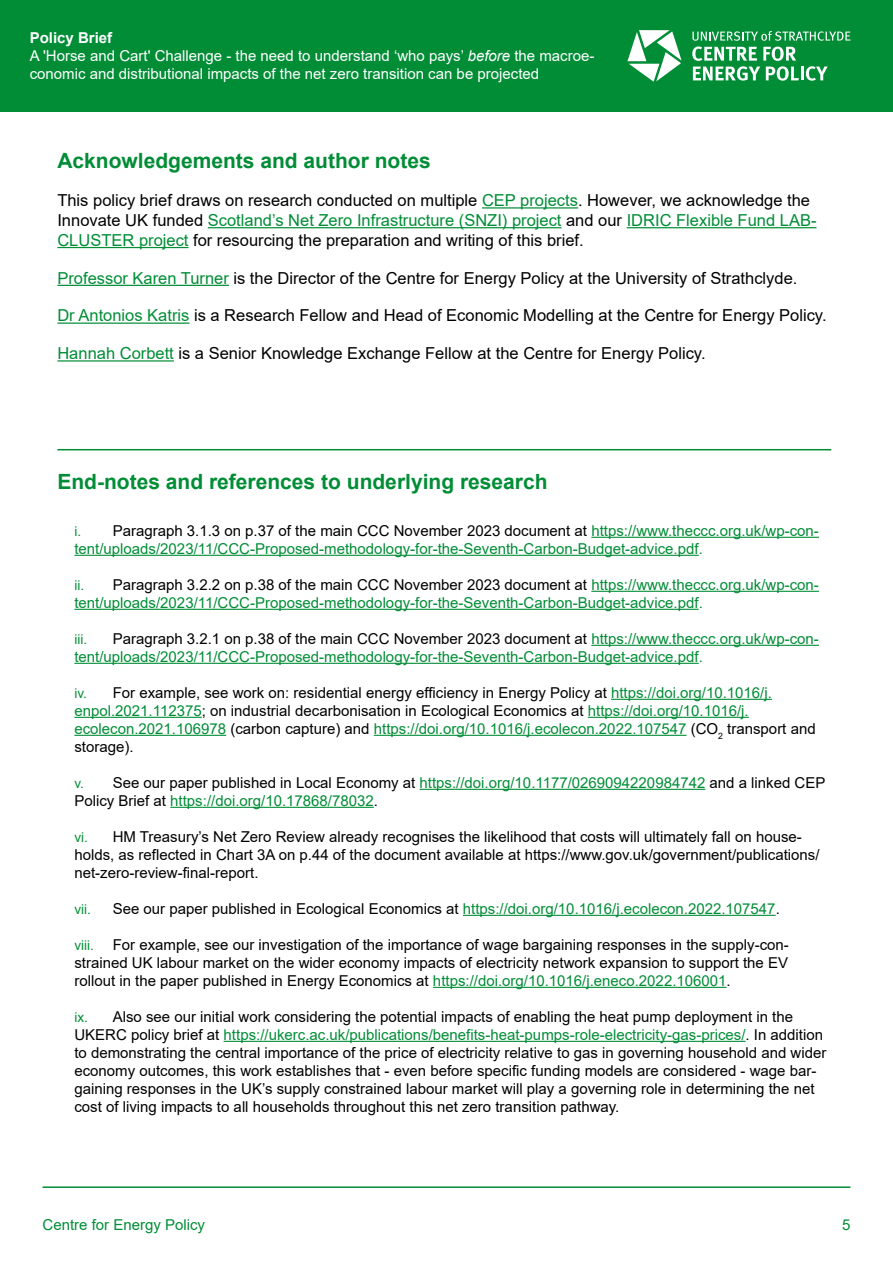
<style>
.page{position:relative;width:893px;height:1263px;background:#fff}
.page>*{position:absolute;margin:0;border:0;box-sizing:border-box;transform-origin:0 0}
.t1{font:21px "Arial Bold MT2";color:#008d36}
.t2{font:16.5px/19.8px "Arial MT2";color:#000}
.t3{font:15px/18px "Arial MT2";color:#000}
.t4{font:15px/18px "Arial MT2";color:#008d36}
.t5{font:15px/18px "Arial MT2";color:#fff}
.t6{font:15px "Arial Bold MT2";color:#fff}
.t7{font:13.5px "Arial MT2";color:#008d36}
.s1{font-family:"Arial";font-style:italic}
.s2{color:#008d36}
.s3{font-size:13.5px}
.s4{color:#000}
.s5{font-size:13.5px;color:#008d36}
</style>
<div class="page">
<div style="left:0;top:0;width:893px;height:112px;background:#008d36"></div>
<hr style="left:43px;top:1186px;width:807px;height:2px;background:#008d36">
<svg style="left:692px;top:31px;width:158px;height:50px"></svg>
<svg style="left:627px;top:30px;width:55px;height:52px"></svg>
<hr style="left:482px;top:207px;width:96px;height:2px;background:#008d36">
<hr style="left:208px;top:227px;width:353px;height:1px;background:#008d36">
<hr style="left:627px;top:227px;width:189px;height:1px;background:#008d36">
<hr style="left:57px;top:247px;width:132px;height:1px;background:#008d36">
<hr style="left:57px;top:285px;width:172px;height:1px;background:#008d36">
<hr style="left:57px;top:323px;width:132px;height:1px;background:#008d36">
<hr style="left:57px;top:360px;width:117px;height:2px;background:#008d36">
<hr style="left:57px;top:449px;width:774px;height:1px;background:#008d36">
<hr style="left:591px;top:537px;width:228px;height:1px;background:#008d36">
<hr style="left:74px;top:555px;width:625px;height:1px;background:#008d36">
<hr style="left:591px;top:591px;width:228px;height:1px;background:#008d36">
<hr style="left:74px;top:609px;width:625px;height:1px;background:#008d36">
<hr style="left:591px;top:645px;width:228px;height:1px;background:#008d36">
<hr style="left:74px;top:663px;width:625px;height:1px;background:#008d36">
<hr style="left:611px;top:699px;width:161px;height:1px;background:#008d36">
<hr style="left:74px;top:717px;width:128px;height:1px;background:#008d36">
<hr style="left:588px;top:717px;width:161px;height:1px;background:#008d36">
<hr style="left:74px;top:735px;width:152px;height:1px;background:#008d36">
<hr style="left:374px;top:735px;width:313px;height:1px;background:#008d36">
<hr style="left:420px;top:789px;width:285px;height:1px;background:#008d36">
<hr style="left:170px;top:807px;width:204px;height:1px;background:#008d36">
<hr style="left:463px;top:915px;width:313px;height:1px;background:#008d36">
<hr style="left:433px;top:987px;width:294px;height:1px;background:#008d36">
<hr style="left:224px;top:1041px;width:522px;height:1px;background:#008d36">
<p class="t6" style="left:30px;top:28px;width:84px">Policy Brief</p>
<p class="t5" style="left:30px;top:47px;width:566px">A 'Horse and Cart' Challenge - the need to understand ‘who pays’ <span class="s1">before</span> the macroe&shy;conomic and distributional impacts of the net zero transition can be projected</p>
<h1 class="t1" style="left:57px;top:146px;width:375px">Acknowledgements and author notes</h1>
<p class="t2" style="left:57px;top:190px;width:761px">This policy brief draws on research conducted on multiple <span class="s2">CEP projects</span>. However, we acknowledge the<br>Innovate UK funded <span class="s2">Scotland’s Net Zero Infrastructure (SNZI) project</span> and our <span class="s2">IDRIC Flexible Fund LAB-<br>CLUSTER project</span> for resourcing the preparation and writing of this brief.</p>
<p class="t2" style="left:57px;top:268px;width:742px"><span class="s2">Professor Karen Turner</span> is the Director of the Centre for Energy Policy at the University of Strathclyde.</p>
<p class="t2" style="left:57px;top:306px;width:771px"><span class="s2">Dr Antonios Katris</span> is a Research Fellow and Head of Economic Modelling at the Centre for Energy Policy.</p>
<p class="t2" style="left:57px;top:343px;width:650px"><span class="s2">Hannah Corbett</span> is a Senior Knowledge Exchange Fellow at the Centre for Energy Policy.</p>
<h1 class="t1" style="left:57px;top:466px;width:492px">End-notes and references to underlying research</h1>
<p class="t4" style="left:74px;top:521px;width:746px"><span class="s3">i.</span> <span class="s4">Paragraph 3.1.3 on p.37 of the main CCC November 2023 document at</span> https://www.theccc.org.uk/wp-con&shy;tent/uploads/2023/11/CCC-Proposed-methodology-for-the-Seventh-Carbon-Budget-advice.pdf.</p>
<p class="t4" style="left:74px;top:575px;width:746px"><span class="s3">ii.</span> <span class="s4">Paragraph 3.2.2 on p.38 of the main CCC November 2023 document at</span> https://www.theccc.org.uk/wp-con&shy;tent/uploads/2023/11/CCC-Proposed-methodology-for-the-Seventh-Carbon-Budget-advice.pdf.</p>
<p class="t7" style="left:74px;top:630px;width:14px">iii.</p>
<p class="t4" style="left:74px;top:629px;width:746px;text-indent:38px"><span class="s4">Paragraph 3.2.1 on p.38 of the main CCC November 2023 document at</span> https://www.theccc.org.uk/wp-con&shy;tent/uploads/2023/11/CCC-Proposed-methodology-for-the-Seventh-Carbon-Budget-advice.pdf.</p>
<p class="t3" style="left:74px;top:683px;width:743px"><span class="s5">iv.</span> For example, see work on: residential energy efficiency in Energy Policy at <span class="s2">https://doi.org/10.1016/j. enpol.2021.112375</span>; on industrial decarbonisation in Ecological Economics at <span class="s2">https://doi.org/10.1016/j. ecolecon.2021.106978</span> (carbon capture) and <span class="s2">https://doi.org/10.1016/j.ecolecon.2022.107547</span> (CO<sub>2</sub> transport and storage).</p>
<p class="t4" style="left:74px;top:773px;width:753px"><span class="s3">v.</span> <span class="s4">See our paper published in Local Economy at</span> https://doi.org/10.1177/0269094220984742 <span class="s4">and a linked CEP<br>Policy Brief at</span> https://doi.org/10.17868/78032<span class="s4">.</span></p>
<p class="t3" style="left:74px;top:827px;width:747px"><span class="s5">vi.</span> HM Treasury’s Net Zero Review already recognises the likelihood that costs will ultimately fall on house&shy;holds, as reflected in Chart 3A on p.44 of the document available at https://www.gov.uk/government/publications/ net-zero-review-final-report.</p>
<p class="t7" style="left:74px;top:900px;width:18px">vii.</p>
<p class="t4" style="left:113px;top:899px;width:669px"><span class="s4">See our paper published in Ecological Economics at</span> https://doi.org/10.1016/j.ecolecon.2022.107547<span class="s4">.</span></p>
<p class="t7" style="left:74px;top:936px;width:21px">viii.</p>
<p class="t3" style="left:74px;top:935px;width:716px;text-align:justify;text-indent:38px">For example, see our investigation of the importance of wage bargaining responses in the supply-con&shy;strained UK labour market on the wider economy impacts of electricity network expansion to support the EV rollout in the paper published in Energy Economics at <span class="s2">https://doi.org/10.1016/j.eneco.2022.106001</span>.</p>
<p class="t3" style="left:74px;top:1007px;width:754px"><span class="s5">ix.</span> Also see our initial work considering the potential impacts of enabling the heat pump deployment in the UKERC policy brief at <span class="s2">https://ukerc.ac.uk/publications/benefits-heat-pumps-role-electricity-gas-prices/</span>. In addition to demonstrating the central importance of the price of electricity relative to gas in governing household and wider economy outcomes, this work establishes that - even before specific funding models are considered - wage bar&shy;gaining responses in the UK’s supply constrained labour market will play a governing role in determining the net cost of living impacts to all households throughout this net zero transition pathway.</p>
<p class="t4" style="left:43px;top:1216px;width:164px">Centre for Energy Policy</p>
<p class="t4" style="left:842px;top:1216px;width:10px">5</p>
</div>
